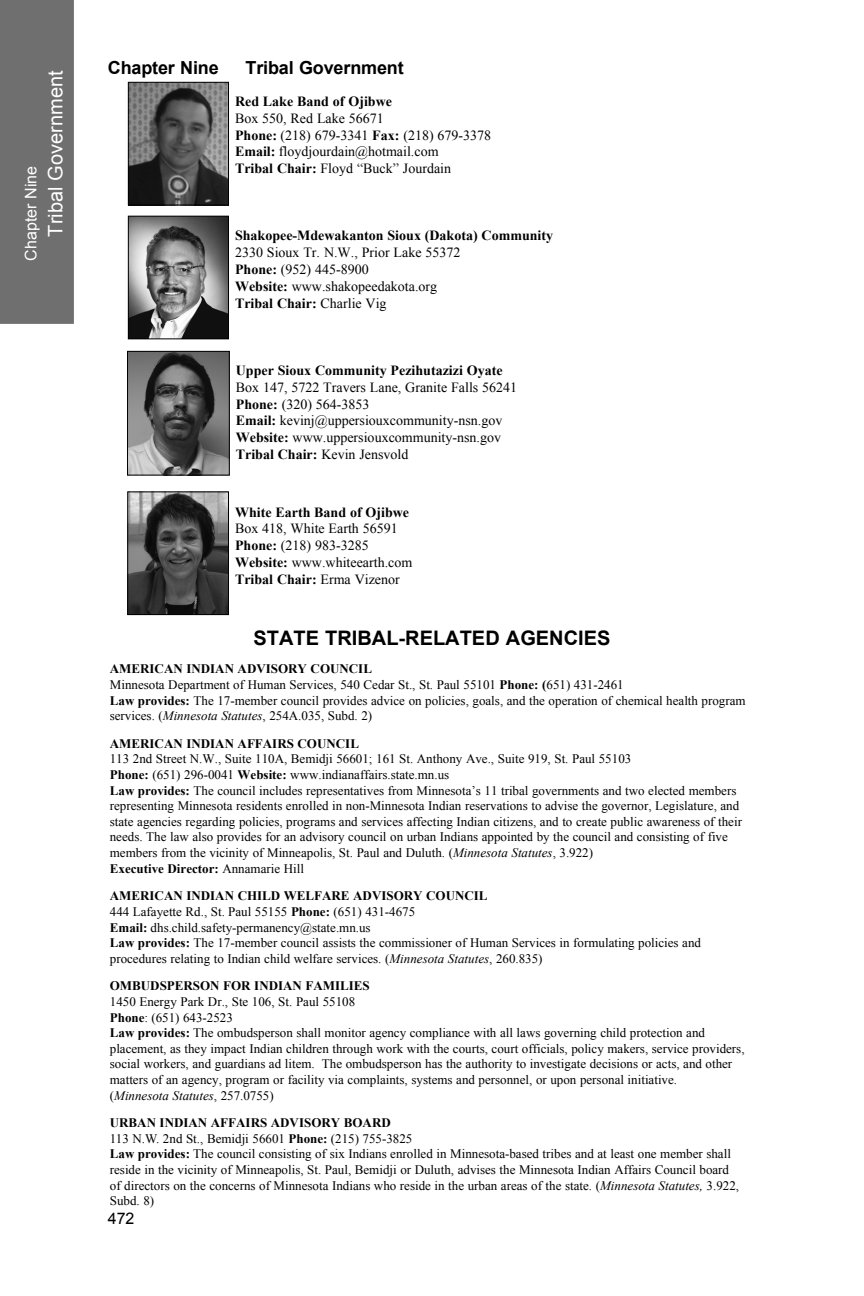
<style>
.page{position:relative;width:864px;height:1296px;background:#fff}
.page>*{position:absolute;margin:0;border:0;box-sizing:border-box;transform-origin:0 0}
.t1{font:700 20px "Arial";color:#000}
.t2{font:20px "Arial";color:#fff}
.t3{font:700 18px "Arial";letter-spacing:-.01em;color:#000}
.t4{font:16px "Arial";color:#fff}
.t5{font:16px "Arial";color:#000}
.t6{font:14px/16.8px "Times New Roman";color:#000}
.t7{font:700 14px "Times New Roman";color:#000}
.t8{font:13px/15.6px "Times New Roman";color:#000}
.t9{font:700 13px "Times New Roman";color:#000}
.s1{font-weight:700}
.s2{font-style:italic}
</style>
<div class="page">
<img style="left:130px;top:84px;width:97px;height:119px">
<div style="left:128px;top:82px;width:101px;height:123px;border:1px solid #000"></div>
<img style="left:129px;top:353px;width:99px;height:120px">
<div style="left:127px;top:351px;width:103px;height:124px;border:1px solid #000"></div>
<img style="left:129px;top:493px;width:98px;height:120px">
<div style="left:127px;top:491px;width:102px;height:124px;border:1px solid #000"></div>
<img style="left:130px;top:218px;width:97px;height:119px">
<div style="left:128px;top:216px;width:101px;height:123px;border:1px solid #000"></div>
<div style="left:0;top:0;width:74px;height:324px;background:#6f6f6f"></div>
<p class="t4" style="left:20px;top:261px;width:96px;rotate:-90deg">Chapter Nine</p>
<h1 class="t2" style="left:42px;top:237px;width:168px;rotate:-90deg">Tribal Government</h1>
<h2 class="t3" style="left:108px;top:55px;width:112px">Chapter Nine</h2>
<h2 class="t3" style="left:245px;top:55px;width:160px">Tribal Government</h2>
<p class="t7" style="left:235px;top:92px;width:158px">Red Lake Band of Ojibwe</p>
<p class="t6" style="left:235px;top:109px;width:258px">Box 550, Red Lake 56671<br><span class="s1">Phone:</span> (218) 679-3341 <span class="s1">Fax:</span> (218) 679-3378<br><span class="s1">Email:</span> floydjourdain@hotmail.com<br><span class="s1">Tribal Chair:</span> Floyd “Buck” Jourdain</p>
<p class="t7" style="left:235px;top:226px;width:320px">Shakopee-Mdewakanton Sioux (Dakota) Community</p>
<p class="t6" style="left:235px;top:244px;width:227px">2330 Sioux Tr. N.W., Prior Lake 55372<br><span class="s1">Phone:</span> (952) 445-8900<br><span class="s1">Website:</span> www.shakopeedakota.org<br><span class="s1">Tribal Chair:</span> Charlie Vig</p>
<p class="t7" style="left:236px;top:360px;width:268px">Upper Sioux Community Pezihutazizi Oyate</p>
<p class="t6" style="left:236px;top:378px;width:283px">Box 147, 5722 Travers Lane, Granite Falls 56241<br><span class="s1">Phone:</span> (320) 564-3853<br><span class="s1">Email:</span> kevinj@uppersiouxcommunity-nsn.gov <span class="s1">Website:</span> www.uppersiouxcommunity-nsn.gov <span class="s1">Tribal Chair:</span> Kevin Jensvold</p>
<p class="t7" style="left:235px;top:502px;width:176px">White Earth Band of Ojibwe</p>
<p class="t6" style="left:235px;top:520px;width:179px">Box 418, White Earth 56591<br><span class="s1">Phone:</span> (218) 983-3285<br><span class="s1">Website:</span> www.whiteearth.com<br><span class="s1">Tribal Chair:</span> Erma Vizenor</p>
<h1 class="t1" style="left:253px;top:624px;width:97px">STATE TRIBAL</h1>
<h1 class="t1" style="left:398px;top:624px;width:21px">-RELA</h1>
<h1 class="t1" style="left:460px;top:624px;width:90px">TED AGENCIES</h1>
<p class="t8" style="left:110px;top:661px;width:637px"><span class="s1">American Indian Advisory Council<br></span>Minnesota Department of Human Services, 540 Cedar St., St. Paul 55101 <span class="s1">Phone: (</span>651) 431-2461<br><span class="s1">Law provides:</span> The 17-member council provides advice on policies, goals, and the operation of chemical health program services. (<span class="s2">Minnesota Statutes</span>, 254A.035, Subd. 2)</p>
<p class="t9" style="left:110px;top:734px;width:55px">AMERICAN</p>
<p class="t9" style="left:186px;top:734px;width:173px">INDIAN AFFAIRS COUNC IL</p>
<p class="t8" style="left:110px;top:751px;width:633px">113 2nd Street N.W., Suite 110A, Bemidji 56601; 161 St. Anthony Ave., Suite 919, St. Paul 55103<br><span class="s1">Phone:</span> (651) 296-0041 <span class="s1">Website:</span> www.indianaffairs.state.mn.us<br><span class="s1">Law provides:</span> The council includes representatives from Minnesota’s 11 tribal governments and two elected members representing Minnesota residents enrolled in non-Minnesota Indian reservations to advise the governor, Legislature, and state agencies regarding policies, programs and services affecting Indian citizens, and to create public awareness of their needs. The law also provides for an advisory council on urban Indians appointed by the council and consisting of five members from the vicinity of Minneapolis, St. Paul and Duluth. (<span class="s2">Minnesota Statutes</span>, 3.922)<br><span class="s1">Executive Director:</span> Annamarie Hill</p>
<p class="t8" style="left:110px;top:888px;width:592px"><span class="s1">American Indian Child Welfare advisory Council<br></span>444 Lafayette Rd., St. Paul 55155 <span class="s1">Phone:</span> (651) 431-4675<br><span class="s1">Email:</span> dhs.child.safety-permanency@state.mn.us<br><span class="s1">Law provides:</span> The 17-member council assists the commissioner of Human Services in formulating policies and procedures relating to Indian child welfare services. (<span class="s2">Minnesota Statutes</span>, 260.835)</p>
<p class="t9" style="left:110px;top:977px;width:93px">OMBUDSPERSON</p>
<p class="t9" style="left:223px;top:977px;width:140px">FOR INDIAN FAMILIES</p>
<p class="t8" style="left:110px;top:993px;width:636px">1450 Energy Park Dr., Ste 106, St. Paul 55108<br><span class="s1">Phone</span>: (651) 643-2523<br><span class="s1">Law provides:</span> The ombudsperson shall monitor agency compliance with all laws governing child protection and placement, as they impact Indian children through work with the courts, court officials, policy makers, service providers, social workers, and guardians ad litem. The ombudsperson has the authority to investigate decisions or acts, and other matters of an agency, program or facility via complaints, systems and personnel, or upon personal initiative.<br>(<span class="s2">Minnesota Statutes</span>, 257.0755)</p>
<p class="t9" style="left:110px;top:1113px;width:29px">URBAN</p>
<p class="t9" style="left:160px;top:1113px;width:195px">INDIAN AFFAIRS ADVISORY BOA</p>
<p class="t8" style="left:110px;top:1114px;width:630px;text-indent:262px"><span class="s1">RD<br></span>113 N.W. 2nd St., Bemidji 56601 <span class="s1">Phone:</span> (215) 755-3825<br><span class="s1">Law provides:</span> The council consisting of six Indians enrolled in Minnesota-based tribes and at least one member shall reside in the vicinity of Minneapolis, St. Paul, Bemidji or Duluth, advises the Minnesota Indian Affairs Council board of directors on the concerns of Minnesota Indians who reside in the urban areas of the state. (<span class="s2">Minnesota Statutes,</span> 3.922, Subd. 8)</p>
<p class="t5" style="left:108px;top:1207px;width:28px">472</p>
</div>
